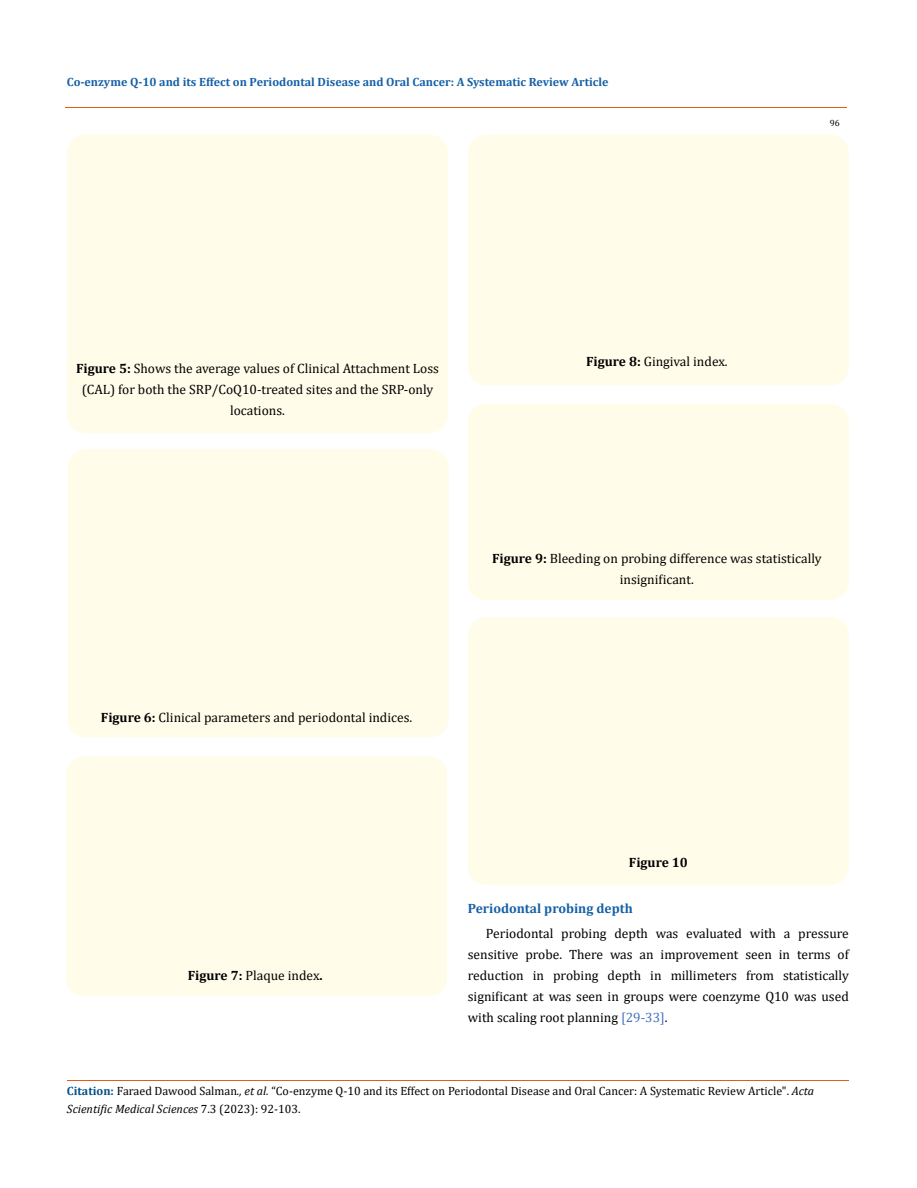
<style>
.page{position:relative;width:917px;height:1188px;background:#fff}
.page>*{position:absolute;margin:0;border:0;box-sizing:border-box;transform-origin:0 0}
.t1{font:13.5px/21px "Cambria";color:#000;text-align:center}
.t2{font:700 13.5px "Cambria";color:#1560a6}
.t3{font:700 13.5px "Cambria";color:#000}
.t4{font:12px/18px "Cambria";color:#000}
.t5{font:700 12px "Cambria";color:#1560a6}
.t6{font:9px "Cambria";color:#000}
.s1{font-weight:700}
.s2{color:#4472c4}
.s3{font-weight:700;color:#035089}
.s4{font-style:italic}
</style>
<div class="page">
<div style="left:67px;top:135px;width:381px;height:298px;background:#fffde9;border-radius:18px"></div>
<div style="left:68px;top:449px;width:380px;height:288px;background:#fffde9;border-radius:18px"></div>
<div style="left:66px;top:756px;width:381px;height:240px;background:#fffde9;border-radius:18px"></div>
<div style="left:468px;top:135px;width:380px;height:250px;background:#fffde9;border-radius:18px"></div>
<div style="left:468px;top:404px;width:380px;height:196px;background:#fffde9;border-radius:18px"></div>
<div style="left:468px;top:617px;width:380px;height:268px;background:#fffde9;border-radius:18px"></div>
<hr style="left:65px;top:108px;width:782px;height:1px;background:#e05d1a">
<hr style="left:67px;top:1080px;width:781px;height:1px;background:#e05d1a">
<p class="t5" style="left:67px;top:73px;width:543px">Co-enzyme Q-10 and its Effect on Periodontal Disease and Oral Cancer: A Systematic Review Article</p>
<p class="t6" style="left:829px;top:118px;width:11px">96</p>
<p class="t1" style="left:76px;top:358px;width:364px"><span class="s1">Figure 5:</span> Shows the average values of Clinical Attachment Loss (CAL) for both the SRP/CoQ10-treated sites and the SRP-only locations.</p>
<p class="t1" style="left:586px;top:351px;width:143px"><span class="s1">Figure 8:</span> Gingival index.</p>
<p class="t1" style="left:101px;top:707px;width:313px"><span class="s1">Figure 6:</span> Clinical parameters and periodontal indices.</p>
<p class="t1" style="left:492px;top:548px;width:331px"><span class="s1">Figure 9:</span> Bleeding on probing difference was statistically insignificant.</p>
<p class="t1" style="left:188px;top:965px;width:136px"><span class="s1">Figure 7:</span> Plaque index<span class="s1">.</span></p>
<p class="t3" style="left:629px;top:853px;width:60px">Figure 10</p>
<p class="t2" style="left:468px;top:899px;width:166px">Periodontal probing depth</p>
<p class="t1" style="left:468px;top:923px;width:382px;text-align:justify;text-indent:18px">Periodontal probing depth was evaluated with a pressure sensitive probe. There was an improvement seen in terms of reduction in probing depth in millimeters from statistically significant at was seen in groups were coenzyme Q10 was used with scaling root planning <span class="s2">[29-33]</span>.</p>
<p class="t4" style="left:67px;top:1082px;width:748px"><span class="s3">Citation:</span> Faraed Dawood Salman<span class="s4">., et al.</span> “Co-enzyme Q-10 and its Effect on Periodontal Disease and Oral Cancer: A Systematic Review Article". <span class="s4">Acta<br>Scientific Medical Sciences</span> 7.3 (2023): 92-103.</p>
</div>
